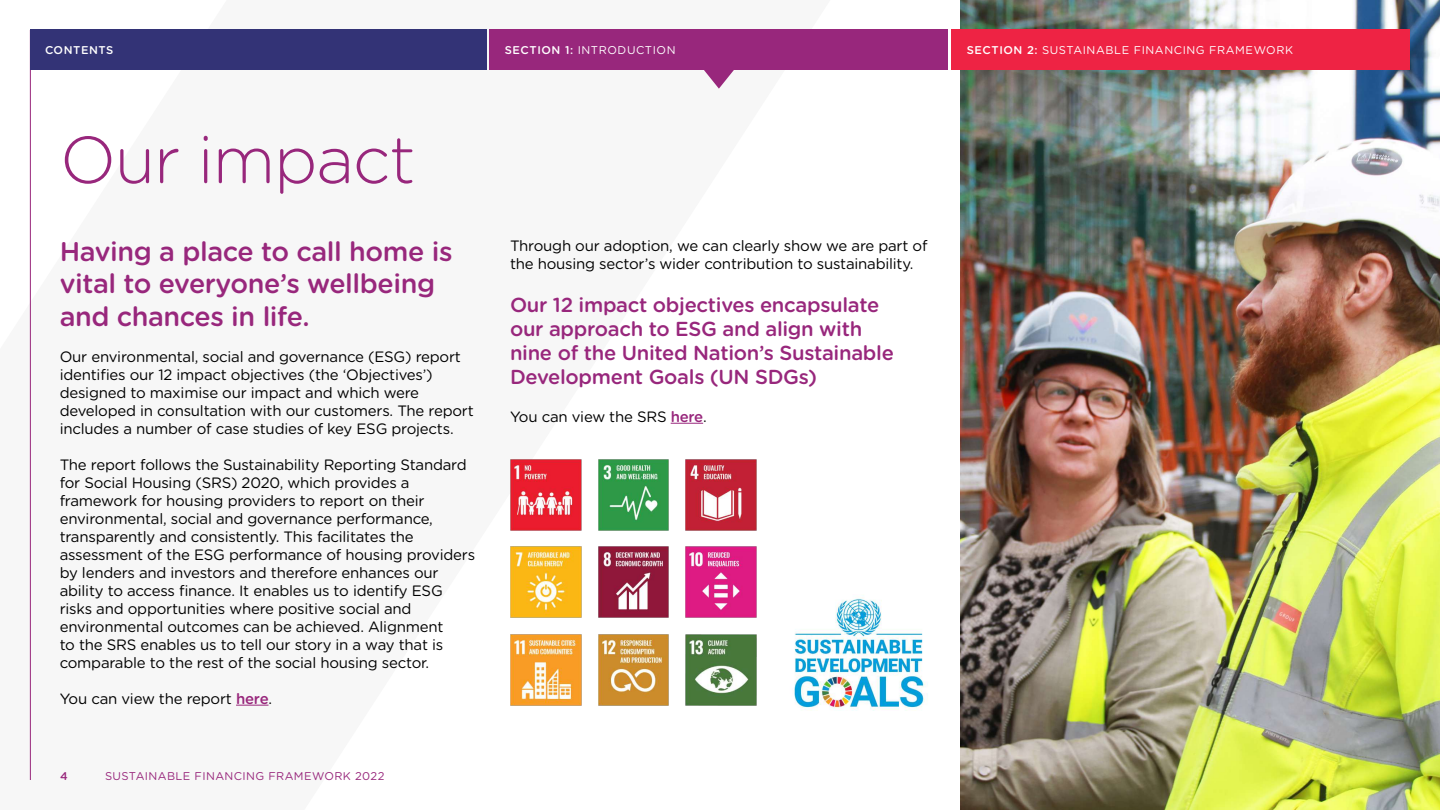
<style>
.page{position:relative;width:1440px;height:810px;background:#fff}
.page>*{position:absolute;margin:0;border:0;box-sizing:border-box;transform-origin:0 0}
.t1{font:300 66px "Gotham Rounded";letter-spacing:-.02em;color:#98277c}
.t2{font:500 27px/32.4px "Gotham Rounded";letter-spacing:-.015em;color:#98277c}
.t3{font:500 20.25px/24.3px "Gotham Rounded";letter-spacing:-.015em;color:#98277c}
.t4{font:15px/18px "Gotham Rounded";letter-spacing:-.015em;color:#000}
.t5{font:11.25px "Gotham Rounded";letter-spacing:.05em;color:#fff}
.t6{font:11.25px "Gotham Rounded";letter-spacing:.035em;color:#98277c}
.t7{font:500 11.25px "Gotham Rounded";letter-spacing:.05em;color:#fff}
.t8{font:500 11.25px "Gotham Rounded";color:#98277c}
.s1{font-weight:500}
.s2{font-weight:500;color:#98277c}
</style>
<div class="page">
<img style="left:960px;top:0;width:480px;height:810px">
<hr style="left:30px;top:30px;width:1px;height:750px;background:#98277c">
<svg style="left:704px;top:70px;width:30px;height:19px"></svg>
<hr style="left:236px;top:705px;width:33px;height:1px;background:#98277c">
<img style="left:794px;top:598px;width:134px;height:113px">
<hr style="left:671px;top:423px;width:32px;height:1px;background:#98277c">
<div style="left:30px;top:30px;width:456px;height:40px;background:#333376"></div>
<div style="left:952px;top:30px;width:458px;height:40px;background:#ee2344"></div>
<div style="left:490px;top:30px;width:458px;height:40px;background:#98277c"></div>
<img style="left:510px;top:459px;width:71px;height:71px">
<img style="left:510px;top:547px;width:71px;height:71px">
<img style="left:510px;top:634px;width:71px;height:71px">
<img style="left:598px;top:459px;width:71px;height:71px">
<img style="left:598px;top:547px;width:71px;height:71px">
<img style="left:598px;top:634px;width:71px;height:71px">
<img style="left:686px;top:459px;width:71px;height:71px">
<img style="left:686px;top:547px;width:71px;height:71px">
<img style="left:686px;top:634px;width:71px;height:71px">
<p class="t7" style="left:45px;top:42px;width:70px">CONTENTS</p>
<p class="t5" style="left:505px;top:43px;width:172px"><span class="s1">SECTION 1:</span> INTRODUCTION</p>
<p class="t5" style="left:967px;top:43px;width:328px"><span class="s1">SECTION 2:</span> SUSTAINABLE FINANCING FRAMEWORK</p>
<h1 class="t1" style="left:60px;top:116px;width:357px">Our impact</h1>
<h2 class="t2" style="left:60px;top:234px;width:394px">Having a place to call home is vital to everyone’s wellbeing and chances in life.</h2>
<p class="t4" style="left:60px;top:347px;width:416px">Our environmental, social and governance (ESG) report identifies our 12 impact objectives (the ‘Objectives’) designed to maximise our impact and which were developed in consultation with our customers. The report includes a number of case studies of key ESG projects.</p>
<p class="t4" style="left:60px;top:455px;width:417px">The report follows the Sustainability Reporting Standard for Social Housing (SRS) 2020, which provides a framework for housing providers to report on their environmental, social and governance performance, transparently and consistently. This facilitates the assessment of the ESG performance of housing providers by lenders and investors and therefore enhances our ability to access finance. It enables us to identify ESG risks and opportunities where positive social and environmental outcomes can be achieved. Alignment<br>to the SRS enables us to tell our story in a way that is comparable to the rest of the social housing sector.</p>
<p class="t4" style="left:60px;top:689px;width:214px">You can view the report <span class="s2">here</span>.</p>
<p class="t8" style="left:60px;top:768px;width:9px">4</p>
<p class="t6" style="left:105px;top:768px;width:281px">SUSTAINABLE FINANCING FRAMEWORK 2022</p>
<p class="t4" style="left:510px;top:236px;width:419px">Through our adoption, we can clearly show we are part of the housing sector’s wider contribution to sustainability.</p>
<h3 class="t3" style="left:510px;top:291px;width:385px">Our 12 impact objectives encapsulate our approach to ESG and align with nine of the United Nation’s Sustainable Development Goals (UN SDGs)</h3>
<p class="t4" style="left:510px;top:407px;width:198px">You can view the SRS <span class="s2">here</span>.</p>
</div>
